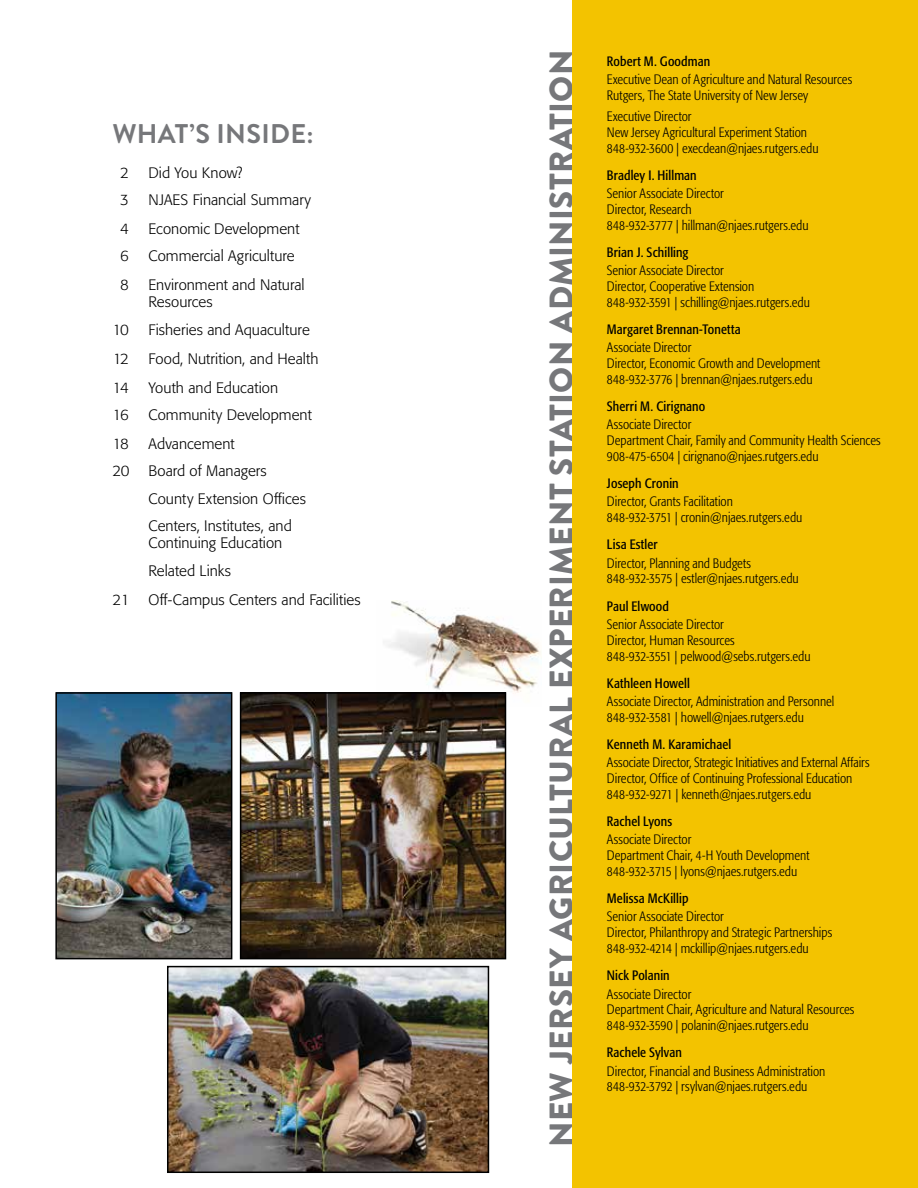
<style>
.page{position:relative;width:918px;height:1188px;background:#fff}
.page>*{position:absolute;margin:0;border:0;box-sizing:border-box;transform-origin:0 0}
.t1{font:900 33px "Brandon Grotesque";letter-spacing:.01em;color:#76777a}
.t2{font:700 27px "Brandon Grotesque";letter-spacing:.01em;color:#76777a}
.t3{font:300 15px/16.5px "Formata BQ";color:#000}
.t4{font:300 condensed 13.5px/15.8px "Formata BQ";color:#000}
.t5{font:condensed 13.5px "Formata BQ";letter-spacing:.01em;color:#000}
</style>
<div class="page">
<img style="left:388px;top:601px;width:153px;height:106px">
<img style="left:58px;top:695px;width:171px;height:261px">
<div style="left:55px;top:692px;width:177px;height:267px;border:2px solid #000"></div>
<img style="left:243px;top:695px;width:260px;height:261px">
<div style="left:240px;top:692px;width:266px;height:267px;border:2px solid #000"></div>
<img style="left:170px;top:969px;width:316px;height:201px">
<div style="left:167px;top:966px;width:322px;height:207px;border:2px solid #000"></div>
<div style="left:572px;top:0;width:346px;height:1188px;background:#f3c300"></div>
<h2 class="t2" style="left:113px;top:115px;width:203px">WHAT’S INSIDE:</h2>
<p class="t3" style="left:120px;top:165px;width:10px">2</p>
<p class="t3" style="left:149px;top:165px;width:95px">Did You Know?</p>
<p class="t3" style="left:120px;top:192px;width:10px">3</p>
<p class="t3" style="left:149px;top:192px;width:164px">NJAES Financial Summary</p>
<p class="t3" style="left:120px;top:221px;width:10px">4</p>
<p class="t3" style="left:149px;top:221px;width:152px">Economic Development</p>
<p class="t3" style="left:120px;top:248px;width:10px">6</p>
<p class="t3" style="left:149px;top:248px;width:148px">Commercial Agriculture</p>
<p class="t3" style="left:120px;top:277px;width:10px">8</p>
<p class="t3" style="left:149px;top:277px;width:158px">Environment and Natural<br>Resources</p>
<p class="t3" style="left:113px;top:322px;width:18px">10</p>
<p class="t3" style="left:149px;top:322px;width:163px">Fisheries and Aquaculture</p>
<p class="t3" style="left:113px;top:351px;width:18px">12</p>
<p class="t3" style="left:149px;top:351px;width:172px">Food, Nutrition, and Health</p>
<p class="t3" style="left:113px;top:380px;width:18px">14</p>
<p class="t3" style="left:149px;top:380px;width:131px">Youth and Education</p>
<p class="t3" style="left:113px;top:407px;width:18px">16</p>
<p class="t3" style="left:149px;top:407px;width:165px">Community Development</p>
<p class="t3" style="left:113px;top:436px;width:18px">18</p>
<p class="t3" style="left:149px;top:436px;width:88px">Advancement</p>
<p class="t3" style="left:113px;top:463px;width:19px">20</p>
<p class="t3" style="left:149px;top:463px;width:120px">Board of Managers</p>
<p class="t3" style="left:149px;top:490px;width:159px">County Extension Offices</p>
<p class="t3" style="left:149px;top:518px;width:145px">Centers, Institutes, and<br>Continuing Education</p>
<p class="t3" style="left:149px;top:563px;width:84px">Related Links</p>
<p class="t3" style="left:113px;top:592px;width:18px">21</p>
<p class="t3" style="left:149px;top:592px;width:214px">Off-Campus Centers and Facilities</p>
<h2 class="t1" style="left:538px;top:1147px;width:1099px;rotate:-90deg">NEW JERSEY AGRICULTURAL EXPERIMENT STATION ADMINISTRATION</h2>
<p class="t5" style="left:607px;top:53px;width:105px">Robert M. Goodman</p>
<p class="t4" style="left:607px;top:72px;width:247px">Executive Dean of Agriculture and Natural Resources<br>Rutgers, The State University of New Jersey</p>
<p class="t4" style="left:607px;top:109px;width:213px">Executive Director<br>New Jersey Agricultural Experiment Station<br>848-932-3600 | execdean@njaes.rutgers.edu</p>
<p class="t5" style="left:607px;top:167px;width:91px">Bradley I. Hillman</p>
<p class="t4" style="left:607px;top:186px;width:203px">Senior Associate Director<br>Director, Research<br>848-932-3777 | hillman@njaes.rutgers.edu</p>
<p class="t5" style="left:607px;top:244px;width:83px">Brian J. Schilling</p>
<p class="t4" style="left:607px;top:263px;width:204px">Senior Associate Director<br>Director, Cooperative Extension<br>848-932-3591 | schilling@njaes.rutgers.edu</p>
<p class="t5" style="left:607px;top:321px;width:135px">Margaret Brennan-Tonetta</p>
<p class="t4" style="left:607px;top:340px;width:215px">Associate Director<br>Director, Economic Growth and Development<br>848-932-3776 | brennan@njaes.rutgers.edu</p>
<p class="t5" style="left:607px;top:398px;width:100px">Sherri M. Cirignano</p>
<p class="t4" style="left:607px;top:417px;width:275px">Associate Director<br>Department Chair, Family and Community Health Sciences<br>908-475-6504 | cirignano@njaes.rutgers.edu</p>
<p class="t5" style="left:607px;top:475px;width:73px">Joseph Cronin</p>
<p class="t4" style="left:607px;top:494px;width:197px">Director, Grants Facilitation<br>848-932-3751 | cronin@njaes.rutgers.edu</p>
<p class="t5" style="left:607px;top:537px;width:52px">Lisa Estler</p>
<p class="t4" style="left:607px;top:555px;width:193px">Director, Planning and Budgets<br>848-932-3575 | estler@njaes.rutgers.edu</p>
<p class="t5" style="left:607px;top:598px;width:63px">Paul Elwood</p>
<p class="t4" style="left:607px;top:617px;width:205px">Senior Associate Director<br>Director, Human Resources<br>848-932-3551 | pelwood@sebs.rutgers.edu</p>
<p class="t5" style="left:607px;top:675px;width:84px">Kathleen Howell</p>
<p class="t4" style="left:607px;top:694px;width:229px">Associate Director, Administration and Personnel<br>848-932-3581 | howell@njaes.rutgers.edu</p>
<p class="t5" style="left:607px;top:736px;width:126px">Kenneth M. Karamichael</p>
<p class="t4" style="left:607px;top:755px;width:264px">Associate Director, Strategic Initiatives and External Affairs<br>Director, Office of Continuing Professional Education<br>848-932-9271 | kenneth@njaes.rutgers.edu</p>
<p class="t5" style="left:607px;top:813px;width:67px">Rachel Lyons</p>
<p class="t4" style="left:607px;top:832px;width:204px">Associate Director<br>Department Chair, 4-H Youth Development<br>848-932-3715 | lyons@njaes.rutgers.edu</p>
<p class="t5" style="left:607px;top:890px;width:83px">Melissa McKillip</p>
<p class="t4" style="left:607px;top:909px;width:227px">Senior Associate Director<br>Director, Philanthropy and Strategic Partnerships<br>848-932-4214 | mckillip@njaes.rutgers.edu</p>
<p class="t5" style="left:607px;top:967px;width:64px">Nick Polanin</p>
<p class="t4" style="left:607px;top:986px;width:249px">Associate Director<br>Department Chair, Agriculture and Natural Resources<br>848-932-3590 | polanin@njaes.rutgers.edu</p>
<p class="t5" style="left:607px;top:1044px;width:76px">Rachele Sylvan</p>
<p class="t4" style="left:607px;top:1063px;width:220px">Director, Financial and Business Administration<br>848-932-3792 | rsylvan@njaes.rutgers.edu</p>
</div>
